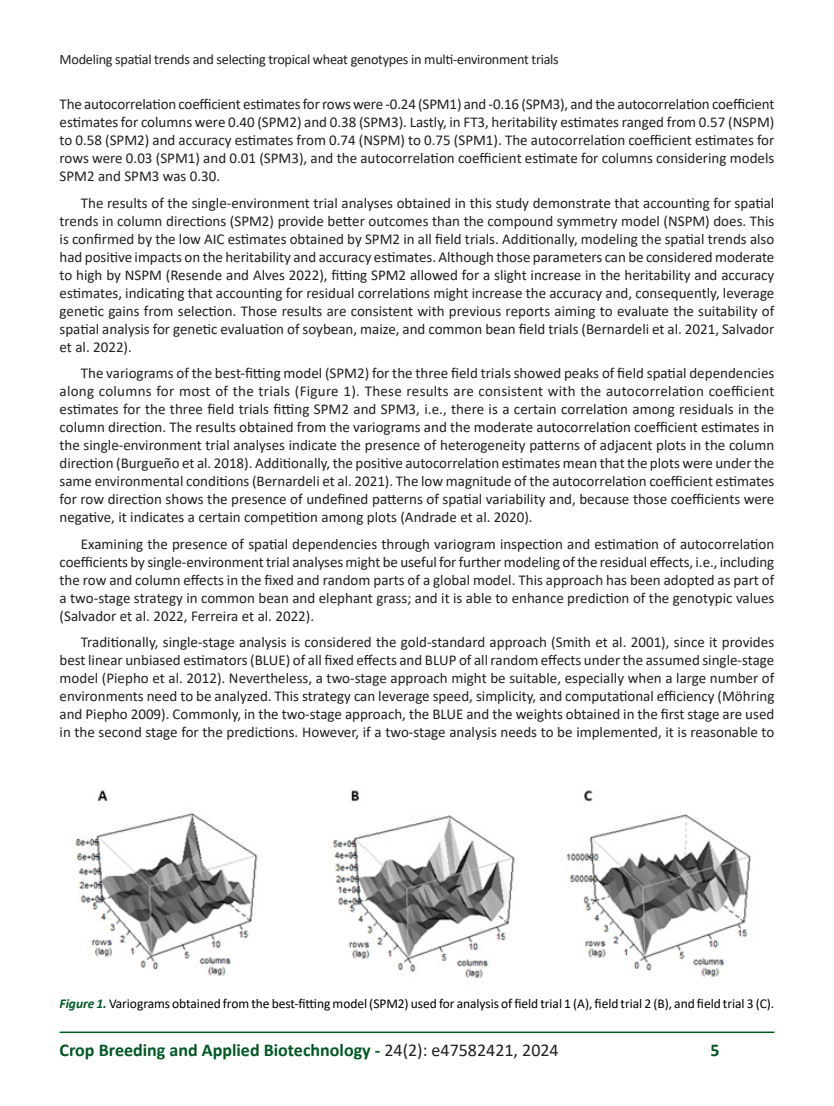
<style>
.page{position:relative;width:834px;height:1106px;background:#fff}
.page>*{position:absolute;margin:0;border:0;box-sizing:border-box;transform-origin:0 0}
.t1{font:700 18px "Calibri";color:#005824}
.CORPO_DE_TEXTO{font:15px/18px "Calibri";color:#231f20;text-align:justify}
.t2{font:14.25px "Calibri";letter-spacing:-.02em;color:#231f20}
.FIGURAS_E_TABELAS{font:13.5px "Calibri";letter-spacing:-.005em;color:#000}
.s1{font-weight:700;font-style:italic;color:#005824}
.s2{font-weight:400;color:#231f20}
</style>
<div class="page">
<hr style="left:60px;top:1031px;width:714px;height:2px;background:#005824">
<img style="left:74px;top:790px;width:677px;height:189px">
<p class="t2" style="left:60px;top:49px;width:500px">Modeling spatial trends and selecting tropical wheat genotypes in multi-environment trials</p>
<p class="CORPO_DE_TEXTO" style="left:60px;top:95px;width:716px">The autocorrelation coefficient estimates for rows were -0.24 (SPM1) and -0.16 (SPM3), and the autocorrelation coefficient estimates for columns were 0.40 (SPM2) and 0.38 (SPM3). Lastly, in FT3, heritability estimates ranged from 0.57 (NSPM) to 0.58 (SPM2) and accuracy estimates from 0.74 (NSPM) to 0.75 (SPM1). The autocorrelation coefficient estimates for rows were 0.03 (SPM1) and 0.01 (SPM3), and the autocorrelation coefficient estimate for columns considering models SPM2 and SPM3 was 0.30.</p>
<p class="CORPO_DE_TEXTO" style="left:60px;top:193px;width:716px;text-indent:21px">The results of the single-environment trial analyses obtained in this study demonstrate that accounting for spatial trends in column directions (SPM2) provide better outcomes than the compound symmetry model (NSPM) does. This is confirmed by the low AIC estimates obtained by SPM2 in all field trials. Additionally, modeling the spatial trends also had positive impacts on the heritability and accuracy estimates. Although those parameters can be considered moderate to high by NSPM (Resende and Alves 2022), fitting SPM2 allowed for a slight increase in the heritability and accuracy estimates, indicating that accounting for residual correlations might increase the accuracy and, consequently, leverage genetic gains from selection. Those results are consistent with previous reports aiming to evaluate the suitability of spatial analysis for genetic evaluation of soybean, maize, and common bean field trials (Bernardeli et al. 2021, Salvador et al. 2022).</p>
<p class="CORPO_DE_TEXTO" style="left:60px;top:364px;width:716px;text-indent:21px">The variograms of the best-fitting model (SPM2) for the three field trials showed peaks of field spatial dependencies along columns for most of the trials (Figure 1). These results are consistent with the autocorrelation coefficient estimates for the three field trials fitting SPM2 and SPM3, i.e., there is a certain correlation among residuals in the column direction. The results obtained from the variograms and the moderate autocorrelation coefficient estimates in the single-environment trial analyses indicate the presence of heterogeneity patterns of adjacent plots in the column direction (Burgueño et al. 2018). Additionally, the positive autocorrelation estimates mean that the plots were under the same environmental conditions (Bernardeli et al. 2021). The low magnitude of the autocorrelation coefficient estimates for row direction shows the presence of undefined patterns of spatial variability and, because those coefficients were negative, it indicates a certain competition among plots (Andrade et al. 2020).</p>
<p class="CORPO_DE_TEXTO" style="left:60px;top:534px;width:716px;text-indent:21px">Examining the presence of spatial dependencies through variogram inspection and estimation of autocorrelation coefficients by single-environment trial analyses might be useful for further modeling of the residual effects, i.e., including the row and column effects in the fixed and random parts of a global model. This approach has been adopted as part of a two-stage strategy in common bean and elephant grass; and it is able to enhance prediction of the genotypic values (Salvador et al. 2022, Ferreira et al. 2022).</p>
<p class="CORPO_DE_TEXTO" style="left:60px;top:633px;width:716px;text-indent:21px">Traditionally, single-stage analysis is considered the gold-standard approach (Smith et al. 2001), since it provides best linear unbiased estimators (BLUE) of all fixed effects and BLUP of all random effects under the assumed single-stage model (Piepho et al. 2012). Nevertheless, a two-stage approach might be suitable, especially when a large number of environments need to be analyzed. This strategy can leverage speed, simplicity, and computational efficiency (Möhring and Piepho 2009). Commonly, in the two-stage approach, the BLUE and the weights obtained in the first stage are used in the second stage for the predictions. However, if a two-stage analysis needs to be implemented, it is reasonable to</p>
<p class="FIGURAS_E_TABELAS" style="left:60px;top:994px;width:716px"><span class="s1">Figure 1.</span> Variograms obtained from the best-fitting model (SPM2) used for analysis of field trial 1 (A), field trial 2 (B), and field trial 3 (C).</p>
<p class="t1" style="left:60px;top:1037px;width:500px">Crop Breeding and Applied Biotechnology - <span class="s2">24(2): e47582421, 2024</span></p>
<p class="t1" style="left:710px;top:1037px;width:11px">5</p>
</div>
